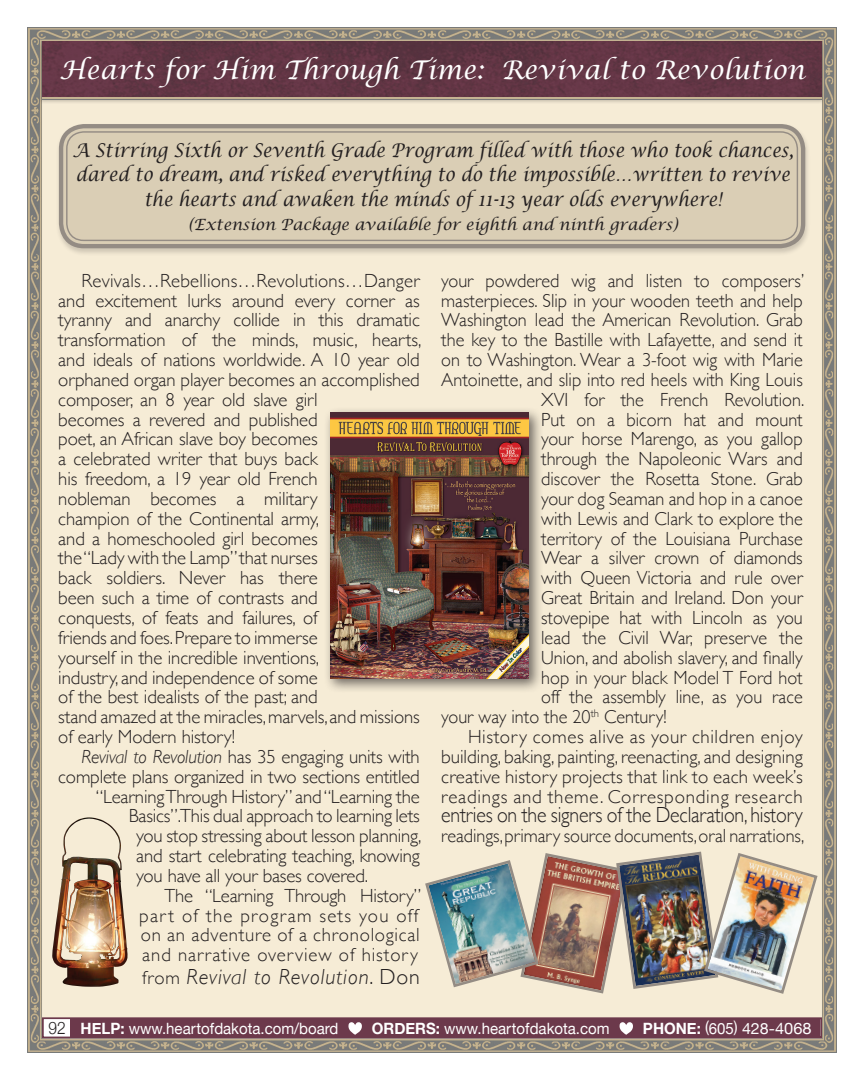
<style>
.page{position:relative;width:864px;height:1080px;background:#fff}
.page>*{position:absolute;margin:0;border:0;box-sizing:border-box;transform-origin:0 0}
.t1{font:italic 25.8px "Lucida Calligraphy";letter-spacing:.01em;color:#fff}
.t2{font:300 21.75px "Gill Sans";letter-spacing:-.01em;color:#231f20;scale:.91 1}
.t3{font:italic 300 21.75px "Gill Sans";letter-spacing:.04em;color:#231f20}
.t4{font:italic 19.05px/24.2px "Lucida Calligraphy";color:#231f20;text-align:center;scale:.9 1}
.t5{font:300 18.9px/19.8px "Gill Sans";color:#231f20}
.t6{font:300 18.9px "Gill Sans";color:#231f20;scale:.96 1}
.t7{font:300 18.9px "Gill Sans";letter-spacing:.04em;color:#231f20}
.t8{font:300 18.9px/19.8px "Gill Sans";letter-spacing:.035em;color:#231f20;text-align:right}
.t9{font:300 18.9px "Gill Sans";letter-spacing:.03em;color:#231f20}
.t10{font:300 18.9px "Gill Sans";letter-spacing:.05em;color:#231f20}
.t11{font:300 17.25px "Helvetica Neue";color:#231f20;scale:.9 1}
.t12{font:15.6px "Helvetica Neue";color:#fff;scale:.96 1}
.t13{font:italic 15.6px "Lucida Calligraphy";color:#231f20}
.s1{font-style:italic}
.s2{font-style:normal;font-size:18.9px}
.s3{font-style:normal}
.s4{font-weight:700}
.s5{font-size:15.9px}
</style>
<div class="page">
<img style="left:27px;top:27px;width:810px;height:1026px">
<div style="left:42px;top:1017px;width:780px;height:21px;background:#fff;border:2px solid #6c394b"></div>
<div style="left:71px;top:1018px;width:749px;height:19px;background:#6c394b"></div>
<svg style="left:348px;top:1022px;width:14px;height:13px"></svg>
<svg style="left:619px;top:1022px;width:14px;height:13px"></svg>
<div style="left:39px;top:42px;width:786px;height:62px;background:#231f20;opacity:.25"></div>
<img style="left:42px;top:42px;width:780px;height:55px">
<hr style="left:42px;top:97px;width:780px;height:2px;background:#c5b392">
<hr style="left:42px;top:99px;width:780px;height:1px;background:#797a79">
<div style="left:55px;top:123px;width:756px;height:133px;background:#231f20;opacity:.19"></div>
<div style="left:63px;top:128px;width:738px;height:116px;background:#daceb5;border-radius:21px"></div>
<div style="left:59px;top:124px;width:746px;height:124px;border:4px solid #948c84;border-radius:23px"></div>
<div style="left:66px;top:131px;width:732px;height:110px;border:1px solid #948c84;border-radius:17px"></div>
<div style="left:324px;top:406px;width:220px;height:287px;background:#231f20;opacity:.65"></div>
<img style="left:330px;top:413px;width:199px;height:265px">
<img style="left:52px;top:817px;width:76px;height:170px">
<img style="left:423px;top:850px;width:396px;height:146px">
<p class="t1" style="left:60px;top:54px;width:747px">Hearts for Him Through Time: Revival to Revolution</p>
<p class="t4" style="left:72px;top:139px;width:803px">A Stirring Sixth or Seventh Grade Program filled with those who took chances, dared to dream, and risked everything to do the impossible…written to revive the hearts and awaken the minds of 11-13 year olds everywhere!</p>
<p class="t13" style="left:188px;top:215px;width:491px">(Extension Package available for eighth and ninth graders)</p>
<p class="t5" style="left:58px;top:270px;width:365px;text-indent:23px">Revivals…Rebellions…Revolutions…Danger and excitement lurks around every corner as tyranny and anarchy collide in this dramatic transformation of the minds, music, hearts, and ideals of nations worldwide. A 10 year old orphaned organ player becomes an accomplished composer, an 8 year old slave girl<br>becomes a revered and published<br>poet, an African slave boy becomes<br>a celebrated writer that buys back<br>his freedom, a 19 year old French<br>nobleman becomes a military<br>champion of the Continental army,<br>and a homeschooled girl becomes<br>the “Lady with the Lamp” that nurses<br>back soldiers. Never has there<br>been such a time of contrasts and<br>conquests, of feats and failures, of<br>friends and foes. Prepare to immerse<br>yourself in the incredible inventions,<br>industry, and independence of some<br>of the best idealists of the past; and<br>stand amazed at the miracles, marvels, and missions of early Modern history!</p>
<p class="t5" style="left:82px;top:746px;width:340px"><span class="s1">Revival to Revolution</span> has 35 engaging units with</p>
<p class="t5" style="left:58px;top:766px;width:363px">complete plans organized in two sections entitled</p>
<p class="t5" style="left:96px;top:786px;width:325px">“Learning Through History” and “Learning the</p>
<p class="t5" style="left:129px;top:805px;width:293px">Basics”.This dual approach to learning lets</p>
<p class="t5" style="left:136px;top:825px;width:287px">you stop stressing about lesson planning,</p>
<p class="t5" style="left:136px;top:845px;width:285px">and start celebrating teaching, knowing</p>
<p class="t5" style="left:136px;top:865px;width:233px">you have all your bases covered.</p>
<p class="t8" style="left:139px;top:885px;width:283px">The “Learning Through History” part of the program sets you off</p>
<p class="t7" style="left:141px;top:920px;width:281px">on an adventure of a chronological</p>
<p class="t10" style="left:142px;top:940px;width:277px">and narrative overview of history</p>
<p class="t3" style="left:142px;top:965px;width:279px"><span class="s2">from</span> Revival to Revolution<span class="s3">. Don</span></p>
<p class="t6" style="left:441px;top:266px;width:380px">your powdered wig and listen to composers’</p>
<p class="t6" style="left:441px;top:286px;width:378px">masterpieces. Slip in your wooden teeth and help</p>
<p class="t6" style="left:441px;top:305px;width:378px">Washington lead the American Revolution. Grab</p>
<p class="t6" style="left:441px;top:325px;width:378px">the key to the Bastille with Lafayette, and send it</p>
<p class="t6" style="left:441px;top:345px;width:378px">on to Washington. Wear a 3-foot wig with Marie</p>
<p class="t6" style="left:441px;top:365px;width:378px">Antoinette, and slip into red heels with King Louis</p>
<p class="t6" style="left:541px;top:385px;width:276px">XVI for the French Revolution.</p>
<p class="t6" style="left:541px;top:405px;width:274px">Put on a bicorn hat and mount</p>
<p class="t6" style="left:541px;top:424px;width:274px">your horse Marengo, as you gallop</p>
<p class="t6" style="left:541px;top:444px;width:274px">through the Napoleonic Wars and</p>
<p class="t6" style="left:541px;top:464px;width:274px">discover the Rosetta Stone. Grab</p>
<p class="t6" style="left:541px;top:484px;width:274px">your dog Seaman and hop in a canoe</p>
<p class="t6" style="left:541px;top:504px;width:274px">with Lewis and Clark to explore the</p>
<p class="t6" style="left:541px;top:524px;width:274px">territory of the Louisiana Purchase</p>
<p class="t6" style="left:541px;top:543px;width:274px">Wear a silver crown of diamonds</p>
<p class="t6" style="left:541px;top:563px;width:274px">with Queen Victoria and rule over</p>
<p class="t6" style="left:541px;top:583px;width:274px">Great Britain and Ireland. Don your</p>
<p class="t6" style="left:541px;top:603px;width:274px">stovepipe hat with Lincoln as you</p>
<p class="t6" style="left:541px;top:623px;width:274px">lead the Civil War, preserve the</p>
<p class="t6" style="left:541px;top:643px;width:274px">Union, and abolish slavery, and finally</p>
<p class="t6" style="left:541px;top:662px;width:274px">hop in your black Model T Ford hot</p>
<p class="t6" style="left:541px;top:682px;width:274px">off the assembly line, as you race</p>
<p class="t6" style="left:441px;top:702px;width:236px">your way into the 20<sup>th</sup> Century!</p>
<p class="t9" style="left:468px;top:722px;width:336px">History comes alive as your children enjoy</p>
<p class="t5" style="left:441px;top:746px;width:363px">building, baking, painting, reenacting, and designing</p>
<p class="t5" style="left:441px;top:766px;width:363px">creative history projects that link to each week’s</p>
<p class="t7" style="left:441px;top:781px;width:363px">readings and theme. Corresponding research</p>
<p class="t2" style="left:441px;top:798px;width:399px">entries on the signers of the Declaration, history</p>
<p class="t6" style="left:441px;top:821px;width:380px">readings, primary source documents, oral narrations,</p>
<p class="t11" style="left:48px;top:1017px;width:21px">92</p>
<p class="t12" style="left:81px;top:1019px;width:270px"><span class="s4">HELP:</span> www.heartofdakota.com/board</p>
<p class="t12" style="left:372px;top:1019px;width:249px"><span class="s4">ORDERS:</span> www.heartofdakota.com</p>
<p class="t12" style="left:643px;top:1019px;width:177px"><span class="s4">PHONE:</span> (605) 428-<span class="s5">4068</span></p>
</div>
